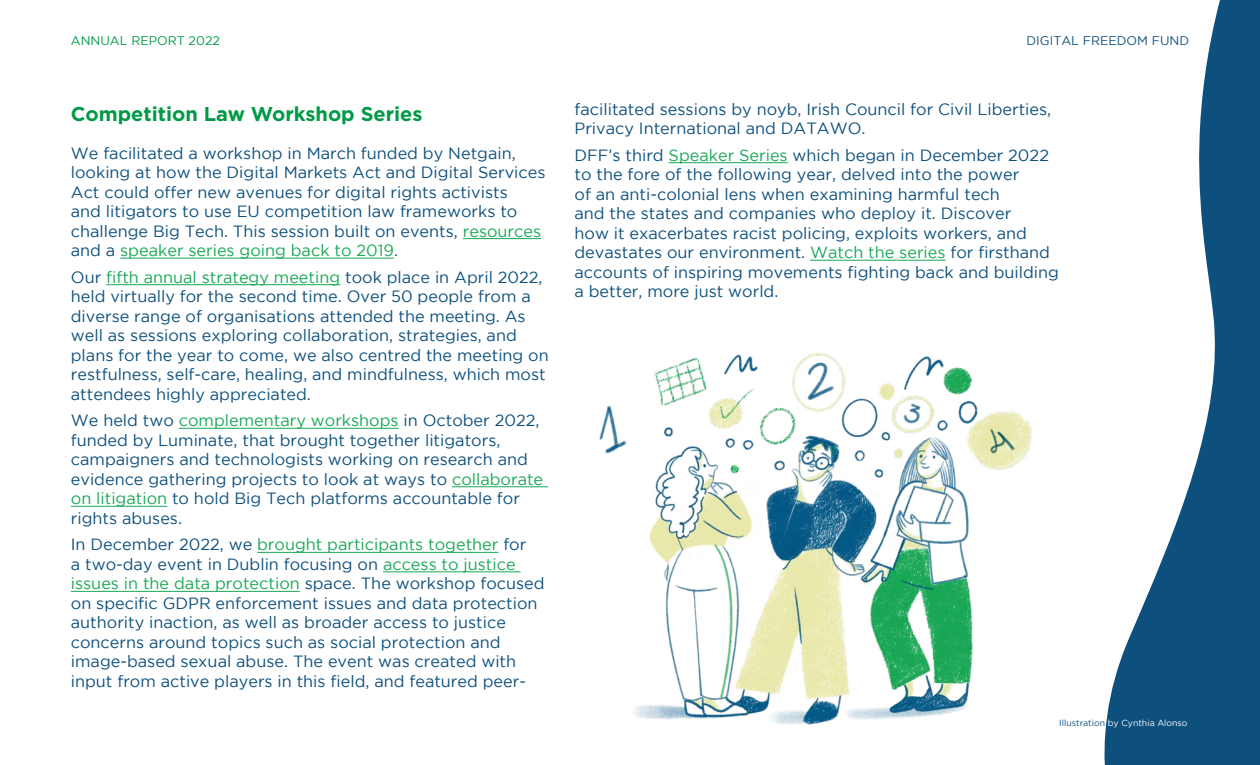
<style>
.page{position:relative;width:1260px;height:765px;background:#fff}
.page>*{position:absolute;margin:0;border:0;box-sizing:border-box;transform-origin:0 0}
.t1{font:700 20px "Gotham";color:#009a47}
.t2{font:16.25px/19.5px "Gotham";color:#0e507d}
.t3{font:12.5px "Gotham";color:#0e507d}
.t4{font:12.5px "Gotham";color:#009a47}
.t5{font:8.75px "Gotham";color:#fff}
.s1{color:#18a855}
.s2{color:#0e507d}
</style>
<div class="page">
<hr style="left:463px;top:238px;width:78px;height:1px;background:#18a855">
<hr style="left:120px;top:258px;width:274px;height:1px;background:#18a855">
<hr style="left:106px;top:284px;width:234px;height:1px;background:#18a855">
<hr style="left:179px;top:428px;width:220px;height:1px;background:#18a855">
<hr style="left:452px;top:487px;width:96px;height:1px;background:#18a855">
<hr style="left:71px;top:506px;width:96px;height:1px;background:#18a855">
<hr style="left:257px;top:552px;width:241px;height:1px;background:#18a855">
<hr style="left:383px;top:572px;width:138px;height:1px;background:#18a855">
<hr style="left:71px;top:591px;width:229px;height:1px;background:#18a855">
<hr style="left:669px;top:162px;width:119px;height:1px;background:#18a855">
<hr style="left:810px;top:260px;width:136px;height:1px;background:#18a855">
<svg style="left:1104px;top:0;width:156px;height:765px;fill:#0d4f7d"></svg>
<img style="left:532px;top:337px;width:573px;height:404px">
<p class="t4" style="left:71px;top:34px;width:151px">ANNUAL REPORT 2022</p>
<p class="t3" style="left:1027px;top:34px;width:164px">DIGITAL FREEDOM FUND</p>
<p class="t1" style="left:71px;top:103px;width:353px">Competition Law Workshop Series</p>
<p class="t2" style="left:71px;top:143px;width:476px">We facilitated a workshop in March funded by Netgain, looking at how the Digital Markets Act and Digital Services Act could offer new avenues for digital rights activists<br>and litigators to use EU competition law frameworks to challenge Big Tech. This session built on events, <span class="s1">resources </span>and a <span class="s1">speaker series going back to 2019</span>.</p>
<p class="t2" style="left:71px;top:267px;width:479px">Our <span class="s1">fifth annual strategy meeting</span> took place in April 2022, held virtually for the second time. Over 50 people from a diverse range of organisations attended the meeting. As well as sessions exploring collaboration, strategies, and plans for the year to come, we also centred the meeting on restfulness, self-care, healing, and mindfulness, which most attendees highly appreciated.</p>
<p class="t2" style="left:71px;top:411px;width:474px">We held two <span class="s1">complementary workshops</span> in October 2022, funded by Luminate, that brought together litigators, campaigners and technologists working on research and evidence gathering projects to look at ways to <span class="s1">collaborate on litigation</span> to hold Big Tech platforms accountable for rights abuses.</p>
<p class="t2" style="left:71px;top:535px;width:475px">In December 2022, we <span class="s1">brought participants together</span> for<br>a two-day event in Dublin focusing on <span class="s1">access to justice issues in the data protection</span> space. The workshop focused on specific GDPR enforcement issues and data protection authority inaction, as well as broader access to justice concerns around topics such as social protection and image-based sexual abuse. The event was created with input from active players in this field, and featured peer-</p>
<p class="t2" style="left:575px;top:99px;width:478px">facilitated sessions by noyb, Irish Council for Civil Liberties,<br>Privacy International and DATAWO.</p>
<p class="t2" style="left:575px;top:145px;width:486px">DFF’s third <span class="s1">Speaker Series</span> which began in December 2022 to the fore of the following year, delved into the power<br>of an anti-colonial lens when examining harmful tech<br>and the states and companies who deploy it. Discover<br>how it exacerbates racist policing, exploits workers, and devastates our environment. <span class="s1">Watch the series</span> for firsthand accounts of inspiring movements fighting back and building a better, more just world.</p>
<p class="t5" style="left:1059px;top:718px;width:130px"><span class="s2">Illustration</span> by Cynthia Alonso</p>
</div>
